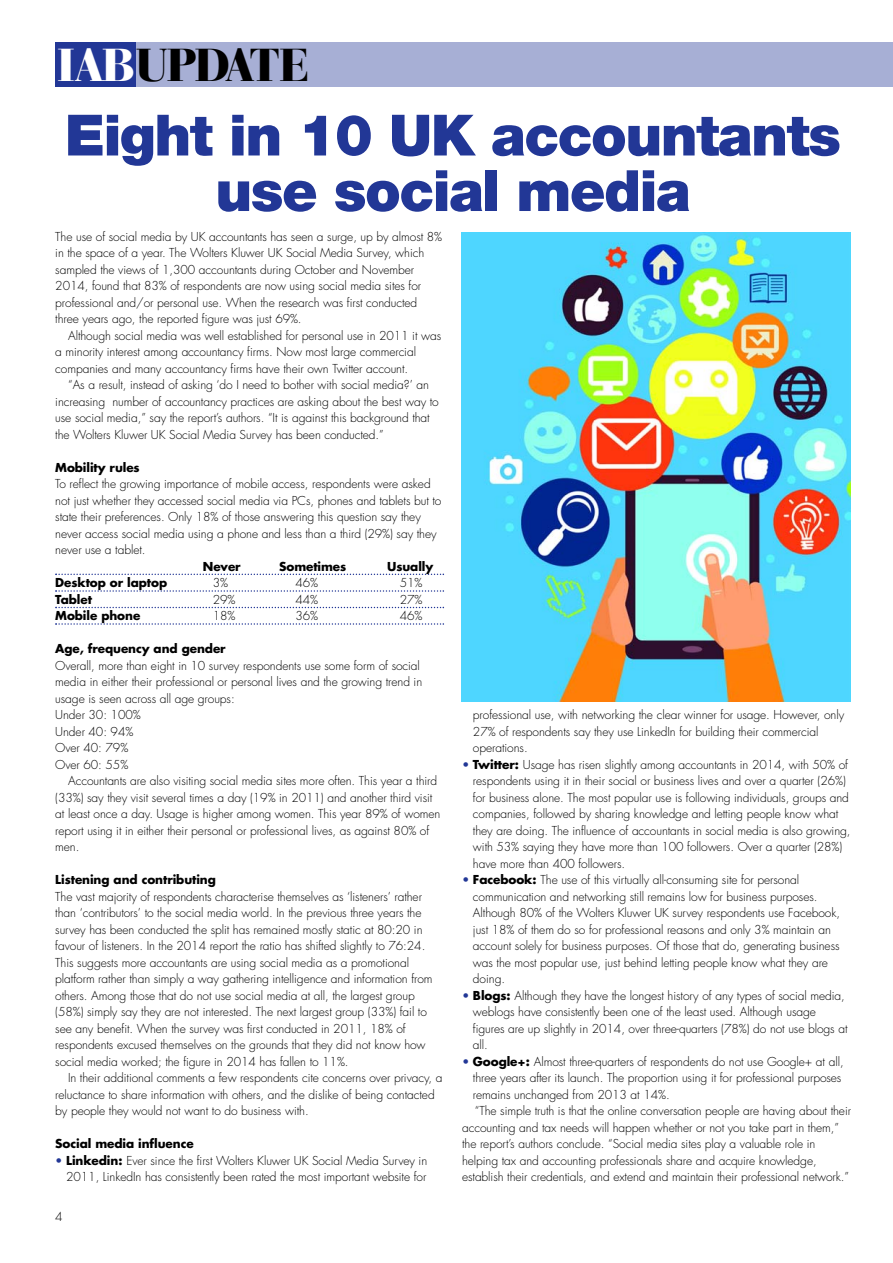
<style>
.page{position:relative;width:893px;height:1263px;background:#fff}
.page>*{position:absolute;margin:0;border:0;box-sizing:border-box;transform-origin:0 0}
.t1{font:900 57px/55.5px "Helvetica Neue";letter-spacing:-.025em;color:#223796;text-align:center}
.t2{font:900 48.3px "Bauer Bodoni BT";letter-spacing:-.015em;color:#000}
.t3{font:300 12px/16.5px "Futura";letter-spacing:-.005em;color:#000}
.t4{font:700 12px "Futura";letter-spacing:-.005em;color:#000}
.s1{color:#fff}
.s2{color:#223796}
.s3{font-weight:700}
</style>
<div class="page">
<div style="left:126px;top:43px;width:766px;height:44px;background:#a7afd5"></div>
<div style="left:55px;top:43px;width:80px;height:44px;background:#223796"></div>
<svg style="left:55px;top:574px;width:389px;height:1px"></svg>
<svg style="left:55px;top:590px;width:389px;height:2px"></svg>
<svg style="left:55px;top:607px;width:389px;height:1px"></svg>
<svg style="left:55px;top:623px;width:389px;height:2px"></svg>
<img style="left:461px;top:232px;width:389px;height:470px">
<h2 class="t2" style="left:58px;top:46px;width:253px"><span class="s1">IAB</span>UPDATE</h2>
<h1 class="t1" style="left:65px;top:112px;width:777px">Eight in 10 UK accountants use social media</h1>
<p class="t3" style="left:55px;top:229px;width:388px">The use of social media by UK accountants has seen a surge, up by almost 8% in the space of a year. The Wolters Kluwer UK Social Media Survey, which sampled the views of 1,300 accountants during October and November 2014, found that 83% of respondents are now using social media sites for professional and/or personal use. When the research was first conducted three years ago, the reported figure was just 69%.</p>
<p class="t3" style="left:55px;top:328px;width:387px;text-indent:13px">Although social media was well established for personal use in 2011 it was a minority interest among accountancy firms. Now most large commercial companies and many accountancy firms have their own Twitter account.</p>
<p class="t3" style="left:55px;top:377px;width:385px;text-indent:13px">“As a result, instead of asking ‘do I need to bother with social media?’ an increasing number of accountancy practices are asking about the best way to use social media,” say the report’s authors. “It is against this background that the Wolters Kluwer UK Social Media Survey has been conducted.”</p>
<p class="t4" style="left:55px;top:462px;width:86px">Mobility rules</p>
<p class="t3" style="left:55px;top:476px;width:387px">To reflect the growing importance of mobile access, respondents were asked not just whether they accessed social media via PCs, phones and tablets but to state their preferences. Only 18% of those answering this question say they never access social media using a phone and less than a third (29%) say they never use a tablet.</p>
<p class="t4" style="left:203px;top:561px;width:39px">Never</p>
<p class="t4" style="left:279px;top:561px;width:69px">Sometimes</p>
<p class="t4" style="left:387px;top:561px;width:48px">Usually</p>
<p class="t4" style="left:55px;top:577px;width:113px">Desktop or laptop</p>
<p class="t3" style="left:213px;top:575px;width:17px">3%</p>
<p class="t3" style="left:295px;top:575px;width:24px">46%</p>
<p class="t3" style="left:400px;top:575px;width:24px">51%</p>
<p class="t4" style="left:55px;top:594px;width:38px">Tablet</p>
<p class="t3" style="left:213px;top:592px;width:24px">29%</p>
<p class="t3" style="left:295px;top:592px;width:24px">44%</p>
<p class="t3" style="left:400px;top:592px;width:24px">27%</p>
<p class="t4" style="left:55px;top:610px;width:86px">Mobile phone</p>
<p class="t3" style="left:213px;top:608px;width:24px">18%</p>
<p class="t3" style="left:295px;top:608px;width:24px">36%</p>
<p class="t3" style="left:400px;top:608px;width:24px">46%</p>
<p class="t4" style="left:55px;top:643px;width:172px">Age, frequency and gender</p>
<p class="t3" style="left:55px;top:658px;width:368px">Overall, more than eight in 10 survey respondents use some form of social media in either their professional or personal lives and the growing trend in usage is seen across all age groups:<br>Under 30: 100%<br>Under 40: 94%<br>Over 40: 79%<br>Over 60: 55%</p>
<p class="t3" style="left:55px;top:773px;width:386px;text-indent:13px">Accountants are also visiting social media sites more often. This year a third (33%) say they visit several times a day (19% in 2011) and another third visit at least once a day. Usage is higher among women. This year 89% of women report using it in either their personal or professional lives, as against 80% of men.</p>
<p class="t4" style="left:55px;top:874px;width:162px">Listening and contributing</p>
<p class="t3" style="left:55px;top:889px;width:379px">The vast majority of respondents characterise themselves as ‘listeners’ rather than ‘contributors’ to the social media world. In the previous three years the survey has been conducted the split has remained mostly static at 80:20 in favour of listeners. In the 2014 report the ratio has shifted slightly to 76:24.<br>This suggests more accountants are using social media as a promotional platform rather than simply a way gathering intelligence and information from others. Among those that do not use social media at all, the largest group (58%) simply say they are not interested. The next largest group (33%) fail to see any benefit. When the survey was first conducted in 2011, 18% of respondents excused themselves on the grounds that they did not know how social media worked; the figure in 2014 has fallen to 11%.</p>
<p class="t3" style="left:55px;top:1070px;width:389px;text-indent:13px">In their additional comments a few respondents cite concerns over privacy, a reluctance to share information with others, and the dislike of being contacted by people they would not want to do business with.</p>
<p class="t4" style="left:55px;top:1138px;width:140px">Social media influence</p>
<p class="t3" style="left:55px;top:1153px;width:373px;text-align:right"><span class="s2">•</span> <span class="s3">Linkedin:</span> Ever since the first Wolters Kluwer UK Social Media Survey in<br>2011, LinkedIn has consistently been rated the most important website for</p>
<p class="t3" style="left:55px;top:1209px;width:9px">4</p>
<p class="t3" style="left:473px;top:707px;width:373px">professional use, with networking the clear winner for usage. However, only<br>27% of respondents say they use LinkedIn for building their commercial operations.</p>
<p class="t3" style="left:473px;top:757px;width:379px;text-indent:-11px"><span class="s2">•</span> <span class="s3">Twitter:</span> Usage has risen slightly among accountants in 2014, with 50% of respondents using it in their social or business lives and over a quarter (26%) for business alone. The most popular use is following individuals, groups and companies, followed by sharing knowledge and letting people know what they are doing. The influence of accountants in social media is also growing, with 53% saying they have more than 100 followers. Over a quarter (28%) have more than 400 followers.</p>
<p class="t3" style="left:473px;top:872px;width:369px;text-indent:-11px"><span class="s2">•</span> <span class="s3">Facebook:</span> The use of this virtually all-consuming site for personal communication and networking still remains low for business purposes.<br>Although 80% of the Wolters Kluwer UK survey respondents use Facebook, just 18% of them do so for professional reasons and only 3% maintain an account solely for business purposes. Of those that do, generating business was the most popular use, just behind letting people know what they are doing.</p>
<p class="t3" style="left:473px;top:988px;width:376px;text-indent:-11px"><span class="s2">•</span> <span class="s3">Blogs:</span> Although they have the longest history of any types of social media, weblogs have consistently been one of the least used. Although usage figures are up slightly in 2014, over three-quarters (78%) do not use blogs at all.</p>
<p class="t3" style="left:462px;top:1054px;width:383px"><span class="s2">•</span> <span class="s3">Google+:</span> Almost three-quarters of respondents do not use Google+ at all,</p>
<p class="t3" style="left:473px;top:1070px;width:370px">three years after its launch. The proportion using it for professional purposes</p>
<p class="t3" style="left:473px;top:1087px;width:198px">remains unchanged from 2013 at 14%.</p>
<p class="t3" style="left:475px;top:1103px;width:378px">“The simple truth is that the online conversation people are having about their</p>
<p class="t3" style="left:462px;top:1120px;width:378px">accounting and tax needs will happen whether or not you take part in them,”</p>
<p class="t3" style="left:462px;top:1136px;width:355px">the report’s authors conclude. “Social media sites play a valuable role in</p>
<p class="t3" style="left:462px;top:1153px;width:356px">helping tax and accounting professionals share and acquire knowledge,</p>
<p class="t3" style="left:462px;top:1169px;width:388px">establish their credentials, and extend and maintain their professional network.”</p>
</div>
